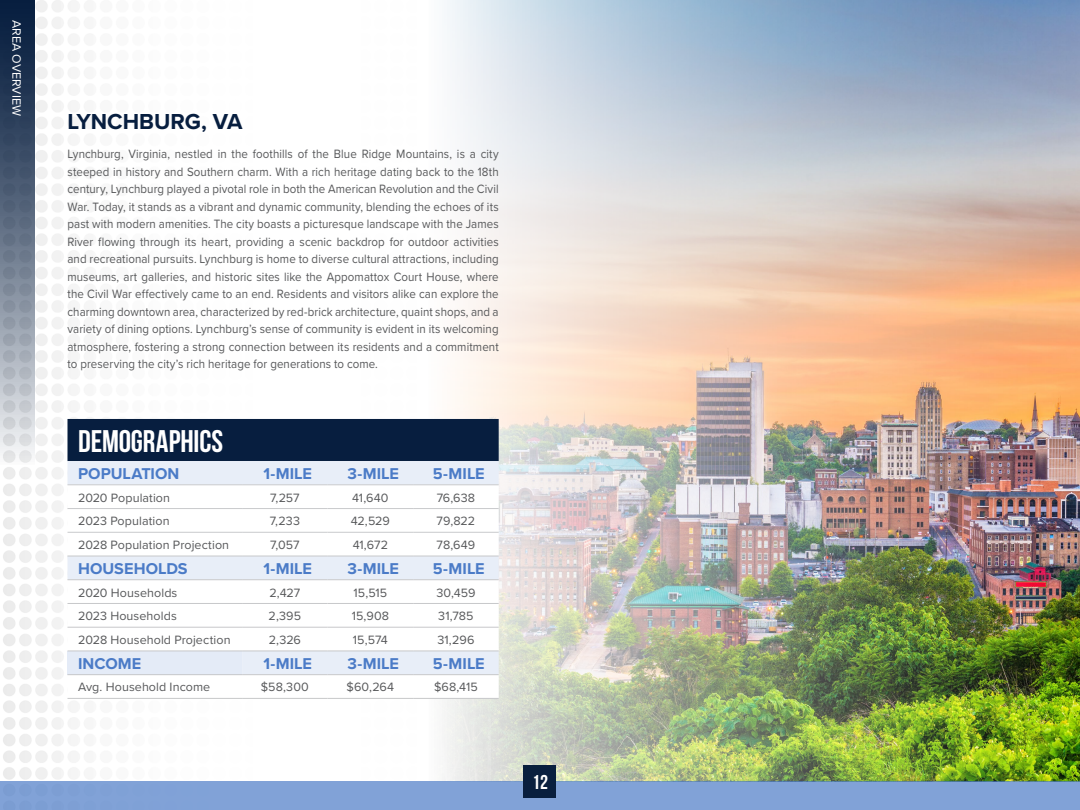
<style>
.page{position:relative;width:1080px;height:810px;background:#fff}
.page>*{position:absolute;margin:0;border:0;box-sizing:border-box;transform-origin:0 0}
.t1{font:700 31.25px "Bebas Neue";letter-spacing:-.005em;color:#fff}
.t2{font:700 22.5px "Proxima Nova";color:#071e3f}
.t3{font:700 20px "Bebas Neue";color:#fff}
.t4{font:700 16.25px "Proxima Nova";letter-spacing:.005em;color:#4b7bc7}
.t5{font:12.5px/17.5px "Proxima Nova";letter-spacing:.005em;color:#58595b;text-align:justify;scale:.92 1}
.t6{font:12.5px "Proxima Nova";letter-spacing:.005em;color:#58595b}
.t7{font:12.5px "Proxima Nova";color:#fff}
</style>
<div class="page">
<img style="left:434px;top:0;width:646px;height:781px">
<div style="left:68px;top:419px;width:431px;height:42px;background:#071e3f"></div>
<div style="left:68px;top:461px;width:431px;height:24px;background:#e8eef8"></div>
<svg style="left:68px;top:486px;width:431px;height:212px"></svg>
<div style="left:68px;top:651px;width:174px;height:24px;background:#e4ebf7"></div>
<hr style="left:68px;top:485px;width:174px;height:1px;background:#c9cacc">
<hr style="left:242px;top:485px;width:86px;height:1px;background:#c9cacc">
<hr style="left:328px;top:485px;width:85px;height:1px;background:#c9cacc">
<hr style="left:413px;top:485px;width:86px;height:1px;background:#c9cacc">
<hr style="left:68px;top:508px;width:174px;height:1px;background:#c9cacc">
<hr style="left:242px;top:508px;width:86px;height:1px;background:#c9cacc">
<hr style="left:328px;top:508px;width:85px;height:1px;background:#c9cacc">
<hr style="left:413px;top:508px;width:86px;height:1px;background:#c9cacc">
<hr style="left:68px;top:532px;width:174px;height:1px;background:#c9cacc">
<hr style="left:242px;top:532px;width:86px;height:1px;background:#c9cacc">
<hr style="left:328px;top:532px;width:85px;height:1px;background:#c9cacc">
<hr style="left:413px;top:532px;width:86px;height:1px;background:#c9cacc">
<hr style="left:68px;top:579px;width:174px;height:1px;background:#c7c8ca">
<hr style="left:242px;top:579px;width:86px;height:1px;background:#c7c8ca">
<hr style="left:328px;top:579px;width:85px;height:1px;background:#c7c8ca">
<hr style="left:413px;top:579px;width:86px;height:1px;background:#c7c8ca">
<hr style="left:68px;top:603px;width:174px;height:1px;background:#c7c8ca">
<hr style="left:242px;top:603px;width:86px;height:1px;background:#c7c8ca">
<hr style="left:328px;top:603px;width:85px;height:1px;background:#c7c8ca">
<hr style="left:413px;top:603px;width:86px;height:1px;background:#c7c8ca">
<hr style="left:68px;top:627px;width:174px;height:1px;background:#c7c8ca">
<hr style="left:242px;top:627px;width:86px;height:1px;background:#c7c8ca">
<hr style="left:328px;top:627px;width:85px;height:1px;background:#c7c8ca">
<hr style="left:413px;top:627px;width:86px;height:1px;background:#c7c8ca">
<hr style="left:68px;top:674px;width:174px;height:1px;background:#c7c8ca">
<hr style="left:242px;top:674px;width:86px;height:1px;background:#c7c8ca">
<hr style="left:328px;top:674px;width:85px;height:1px;background:#c7c8ca">
<hr style="left:413px;top:674px;width:86px;height:1px;background:#c7c8ca">
<hr style="left:68px;top:698px;width:174px;height:1px;background:#c7c8ca">
<hr style="left:242px;top:698px;width:86px;height:1px;background:#c7c8ca">
<hr style="left:328px;top:698px;width:85px;height:1px;background:#c7c8ca">
<hr style="left:413px;top:698px;width:86px;height:1px;background:#c7c8ca">
<hr style="left:68px;top:556px;width:174px;height:1px;background:#c7c8ca">
<hr style="left:242px;top:556px;width:86px;height:1px;background:#c7c8ca">
<hr style="left:328px;top:556px;width:85px;height:1px;background:#c7c8ca">
<hr style="left:413px;top:556px;width:86px;height:1px;background:#c7c8ca">
<hr style="left:68px;top:651px;width:174px;height:1px;background:#c7c8ca">
<hr style="left:242px;top:651px;width:86px;height:1px;background:#c7c8ca">
<hr style="left:328px;top:651px;width:85px;height:1px;background:#c7c8ca">
<hr style="left:413px;top:651px;width:86px;height:1px;background:#c7c8ca">
<svg style="left:0;top:0;width:35px;height:464px;background:#6a788b"></svg>
<div style="left:0;top:781px;width:1080px;height:29px;background:#81a2d7"></div>
<div style="left:524px;top:765px;width:32px;height:32px;background:#091f3e"></div>
<p class="t7" style="left:26px;top:20px;width:97px;rotate:90deg">AREA OVERVIEW</p>
<h2 class="t2" style="left:68px;top:105px;width:176px">LYNCHBURG, VA</h2>
<p class="t5" style="left:68px;top:145px;width:470px">Lynchburg, Virginia, nestled in the foothills of the Blue Ridge Mountains, is a city steeped in history and Southern charm. With a rich heritage dating back to the 18th century, Lynchburg played a pivotal role in both the American Revolution and the Civil War. Today, it stands as a vibrant and dynamic community, blending the echoes of its past with modern amenities. The city boasts a picturesque landscape with the James River flowing through its heart, providing a scenic backdrop for outdoor activities and recreational pursuits. Lynchburg is home to diverse cultural attractions, including museums, art galleries, and historic sites like the Appomattox Court House, where the Civil War effectively came to an end. Residents and visitors alike can explore the charming downtown area, characterized by red-brick architecture, quaint shops, and a variety of dining options. Lynchburg’s sense of community is evident in its welcoming atmosphere, fostering a strong connection between its residents and a commitment to preserving the city’s rich heritage for generations to come.</p>
<h1 class="t1" style="left:78px;top:424px;width:147px">DEMOGRAPHICS</h1>
<h3 class="t4" style="left:78px;top:462px;width:103px">POPULATION</h3>
<h3 class="t4" style="left:263px;top:462px;width:50px">1-MILE</h3>
<h3 class="t4" style="left:347px;top:462px;width:53px">3-MILE</h3>
<h3 class="t4" style="left:433px;top:462px;width:53px">5-MILE</h3>
<p class="t6" style="left:78px;top:488px;width:93px">2020 Population</p>
<p class="t6" style="left:270px;top:488px;width:31px">7,257</p>
<p class="t6" style="left:352px;top:488px;width:38px">41,640</p>
<p class="t6" style="left:437px;top:488px;width:40px">76,638</p>
<p class="t6" style="left:78px;top:512px;width:93px">2023 Population</p>
<p class="t6" style="left:270px;top:512px;width:32px">7,233</p>
<p class="t6" style="left:351px;top:512px;width:41px">42,529</p>
<p class="t6" style="left:437px;top:512px;width:40px">79,822</p>
<p class="t6" style="left:78px;top:536px;width:153px">2028 Population Projection</p>
<p class="t6" style="left:270px;top:536px;width:31px">7,057</p>
<p class="t6" style="left:353px;top:536px;width:37px">41,672</p>
<p class="t6" style="left:437px;top:536px;width:40px">78,649</p>
<h3 class="t4" style="left:78px;top:557px;width:111px">HOUSEHOLDS</h3>
<h3 class="t4" style="left:263px;top:557px;width:50px">1-MILE</h3>
<h3 class="t4" style="left:347px;top:557px;width:53px">3-MILE</h3>
<h3 class="t4" style="left:433px;top:557px;width:53px">5-MILE</h3>
<p class="t6" style="left:78px;top:583px;width:101px">2020 Households</p>
<p class="t6" style="left:270px;top:583px;width:32px">2,427</p>
<p class="t6" style="left:354px;top:583px;width:35px">15,515</p>
<p class="t6" style="left:436px;top:583px;width:40px">30,459</p>
<p class="t6" style="left:78px;top:607px;width:100px">2023 Households</p>
<p class="t6" style="left:269px;top:607px;width:34px">2,395</p>
<p class="t6" style="left:352px;top:607px;width:39px">15,908</p>
<p class="t6" style="left:438px;top:607px;width:37px">31,785</p>
<p class="t6" style="left:78px;top:631px;width:154px">2028 Household Projection</p>
<p class="t6" style="left:269px;top:631px;width:34px">2,326</p>
<p class="t6" style="left:353px;top:631px;width:36px">15,574</p>
<p class="t6" style="left:437px;top:631px;width:39px">31,296</p>
<h3 class="t4" style="left:78px;top:652px;width:65px">INCOME</h3>
<h3 class="t4" style="left:263px;top:652px;width:50px">1-MILE</h3>
<h3 class="t4" style="left:347px;top:652px;width:53px">3-MILE</h3>
<h3 class="t4" style="left:433px;top:652px;width:53px">5-MILE</h3>
<p class="t6" style="left:78px;top:678px;width:134px">Avg. Household Income</p>
<p class="t6" style="left:261px;top:678px;width:50px">$58,300</p>
<p class="t6" style="left:347px;top:678px;width:49px">$60,264</p>
<p class="t6" style="left:434px;top:678px;width:45px">$68,415</p>
<h3 class="t3" style="left:532px;top:771px;width:17px">12</h3>
</div>
